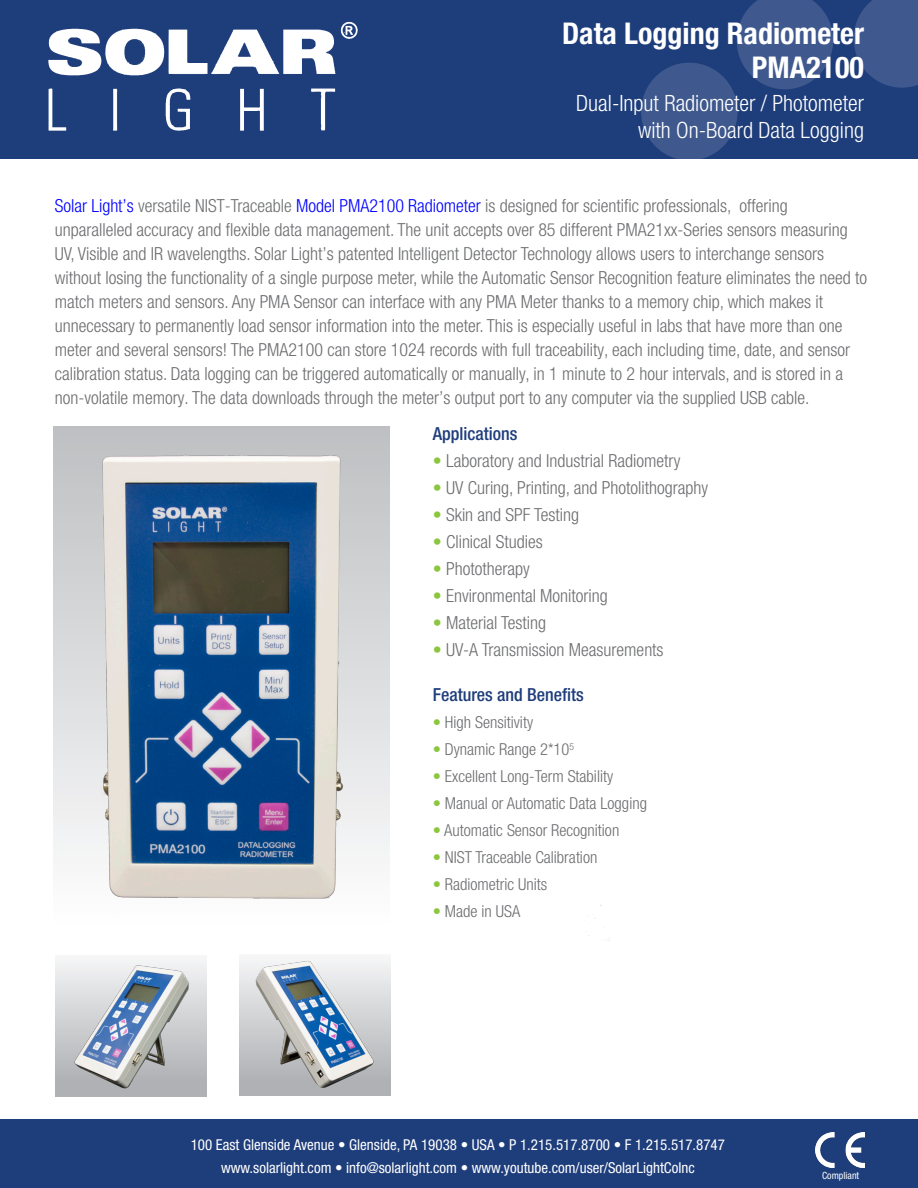
<style>
.page{position:relative;width:918px;height:1188px;background:#fff}
.page>*{position:absolute;margin:0;border:0;box-sizing:border-box;transform-origin:0 0}
.t1{font:700 condensed 30px "Helvetica Neue";color:#fff}
.t2{font:300 condensed 22.5px "Helvetica Neue";color:#fff}
.t3{font:300 condensed 18px/24px "Helvetica Neue";color:#6c6d70}
.t4{font:500 condensed 18px "Helvetica Neue";color:#1e3d7b}
.t5{font:300 condensed 16.5px "Helvetica Neue";color:#6c6d70}
.t6{font:condensed 15px "Helvetica Neue";color:#fff}
.t7{font:condensed 9.9px "Helvetica Neue";color:#fff}
.s1{color:#00f}
.s2{color:#6d6f71}
.s3{color:#8bc63e}
</style>
<div class="page">
<div style="left:0;top:0;width:918px;height:158px;background:#1e3d7b"></div>
<svg style="left:614px;top:0;width:304px;height:159px"></svg>
<img style="left:48px;top:21px;width:310px;height:110px">
<div style="left:0;top:1119px;width:918px;height:69px;background:#1e3d7b"></div>
<img style="left:816px;top:1132px;width:49px;height:35px">
<div style="left:55px;top:956px;width:151px;height:140px;background:#f3f4f4"></div>
<div style="left:240px;top:955px;width:151px;height:140px;background:#f5f5f6"></div>
<img style="left:53px;top:426px;width:557px;height:513px">
<img style="left:55px;top:965px;width:152px;height:132px">
<img style="left:196px;top:959px;width:195px;height:137px">
<p class="t1" style="left:562px;top:15px;width:303px">Data Logging Radiometer</p>
<p class="t1" style="left:752px;top:50px;width:114px">PMA2100</p>
<p class="t2" style="left:576px;top:91px;width:289px">Dual-Input Radiometer / Photometer</p>
<p class="t2" style="left:638px;top:118px;width:227px">with On-Board Data Logging</p>
<p class="t3" style="left:55px;top:193px;width:814px"><span class="s1">Solar Light’s</span> <span class="s2">versatile NIST-Traceable</span> <span class="s1">Model PMA2100 Radiometer</span> is designed for scientific professionals, offering unparalleled accuracy and flexible data management. The unit accepts over 85 different PMA21xx-Series sensors measuring UV, Visible and IR wavelengths. Solar Light’s patented In<span class="s2">telligent D</span>etector Technology allows users to interchange sensors without losing the functionality of a single purpose meter, while the Automatic Sensor Recognition feature eliminates the need to match meters and sensors. Any PMA Sensor can interface with any PMA Meter thanks to a memory chip, which makes it unnecessary to permanently load sensor information into the meter. This is especially useful in labs that have more than one meter and several sensors! The PMA2100 can store 1024 records with full traceability, each including time, date, and sensor calibration status. Data logging can be triggered automatically or manually, <span class="s2">in 1 minute to 2 h</span>our intervals, and is stored in a non-volatile memory. The data downloads through the meter’s output port to any computer via the supplied USB cable.</p>
<p class="t4" style="left:433px;top:423px;width:86px">Applications</p>
<p class="t3" style="left:433px;top:449px;width:249px"><span class="s3">•</span> Laboratory and Industrial Radiometry</p>
<p class="t3" style="left:433px;top:476px;width:277px"><span class="s3">•</span> UV Curing, Printing, and Photolithography</p>
<p class="t3" style="left:433px;top:503px;width:148px"><span class="s3">•</span> Skin and SPF Testing</p>
<p class="t3" style="left:433px;top:530px;width:112px"><span class="s3">•</span> Clinical Studies</p>
<p class="t3" style="left:433px;top:557px;width:99px"><span class="s3">•</span> Phototherapy</p>
<p class="t3" style="left:433px;top:584px;width:177px"><span class="s3">•</span> Environmental Monitoring</p>
<p class="t3" style="left:433px;top:611px;width:115px"><span class="s3">•</span> Material Testing</p>
<p class="t3" style="left:433px;top:638px;width:232px"><span class="s3">•</span> UV-A Transmission Measurements</p>
<p class="t4" style="left:433px;top:684px;width:153px">Features and Benefits</p>
<p class="t5" style="left:433px;top:713px;width:102px"><span class="s3">•</span> High Sensitivity</p>
<p class="t5" style="left:433px;top:740px;width:143px"><span class="s3">•</span> Dynamic Range 2*10<sup>5</sup></p>
<p class="t5" style="left:433px;top:767px;width:182px"><span class="s3">•</span> Excellent Long-Term Stability</p>
<p class="t5" style="left:433px;top:794px;width:216px"><span class="s3">•</span> Manual or Automatic Data Logging</p>
<p class="t5" style="left:433px;top:821px;width:188px"><span class="s3">•</span> Automatic Sensor Recognition</p>
<p class="t5" style="left:433px;top:848px;width:166px"><span class="s3">•</span> NIST Traceable Calibration</p>
<p class="t5" style="left:433px;top:875px;width:116px"><span class="s3">•</span> Radiometric Units</p>
<p class="t5" style="left:433px;top:902px;width:89px"><span class="s3">•</span> Made in USA</p>
<p class="t6" style="left:191px;top:1136px;width:536px">100 East Glenside Avenue • Glenside, PA 19038 • USA • P 1.215.517.8700 • F 1.215.517.8747</p>
<p class="t6" style="left:221px;top:1159px;width:475px">www.solarlight.com • info@solarlight.com • www.youtube.com/user/SolarLightCoInc</p>
<p class="t7" style="left:822px;top:1170px;width:39px">Compliant</p>
</div>
